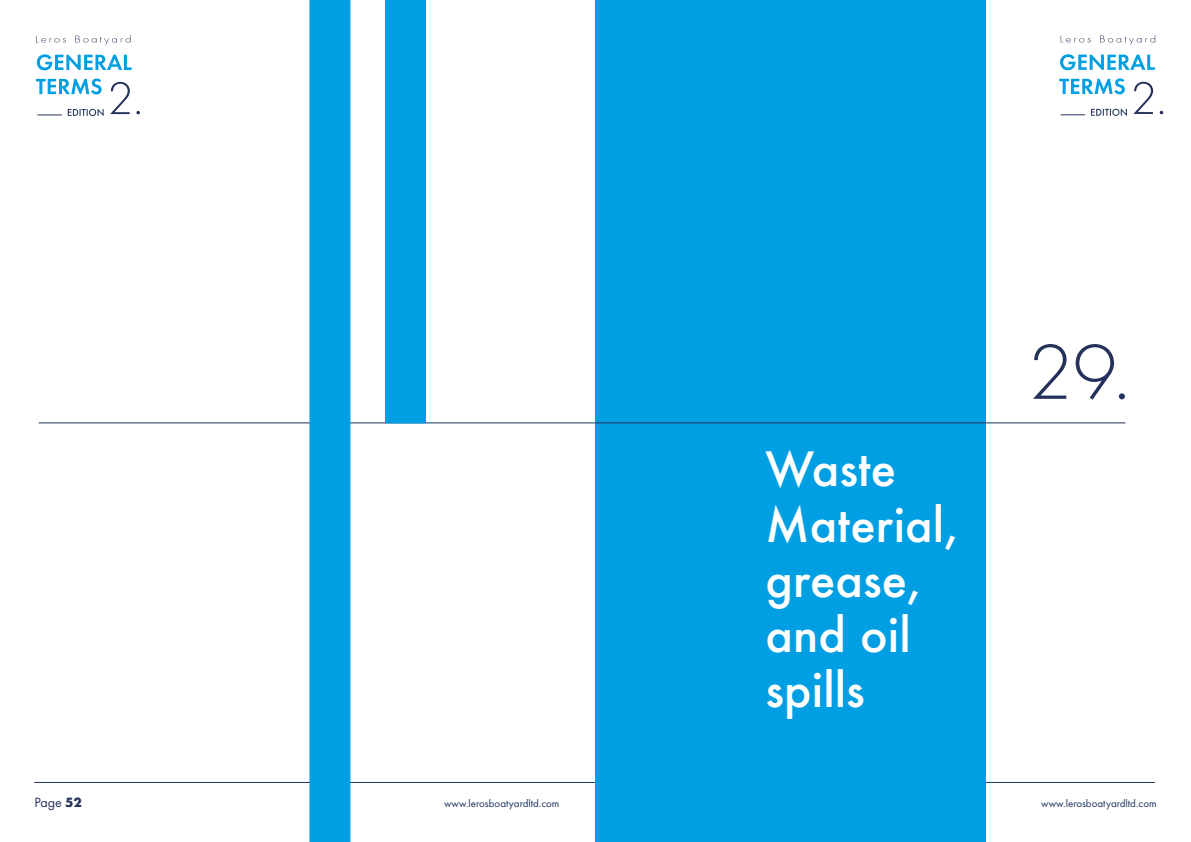
<style>
.page{position:relative;width:1191px;height:842px;background:#fff}
.page>*{position:absolute;margin:0;border:0;box-sizing:border-box;transform-origin:0 0}
.t1{font:300 81px "Futura PT";color:#24315a}
.t2{font:500 46px/55.2px "Futura";color:#fff}
.t3{font:14px "Futura PT";color:#24315a}
.t4{font:11px "Futura PT";color:#1e355e}
.s1{font-weight:700}
</style>
<div class="page">
<svg style="left:36px;top:36px;width:30px;height:7px"></svg>
<svg style="left:75px;top:35px;width:55px;height:10px"></svg>
<svg style="left:1060px;top:36px;width:30px;height:6px"></svg>
<svg style="left:1100px;top:35px;width:55px;height:10px"></svg>
<svg style="left:36px;top:79px;width:66px;height:15px"></svg>
<svg style="left:37px;top:54px;width:95px;height:16px"></svg>
<svg style="left:1059px;top:78px;width:65px;height:16px"></svg>
<svg style="left:1060px;top:54px;width:94px;height:16px"></svg>
<svg style="left:68px;top:108px;width:36px;height:8px"></svg>
<svg style="left:1091px;top:108px;width:35px;height:8px"></svg>
<svg style="left:110px;top:82px;width:30px;height:32px"></svg>
<svg style="left:1133px;top:82px;width:30px;height:32px"></svg>
<svg style="left:38px;top:114px;width:24px;height:1px"></svg>
<svg style="left:1060px;top:114px;width:25px;height:1px"></svg>
<hr style="left:34px;top:782px;width:1120px;height:1px;background:#24315a">
<div style="left:595px;top:0;width:391px;height:842px;background:#009fe3"></div>
<hr style="left:39px;top:422px;width:1086px;height:1px;background:#24315a">
<div style="left:309px;top:0;width:41px;height:842px;background:#009fe3"></div>
<div style="left:385px;top:0;width:41px;height:423px;background:#009fe3"></div>
<h2 class="t2" style="left:765px;top:441px;width:194px">Waste<br>Material, grease, and oil spills</h2>
<h1 class="t1" style="left:1028px;top:326px;width:103px">29.</h1>
<p class="t3" style="left:34px;top:794px;width:49px">Page <span class="s1">52</span></p>
<p class="t4" style="left:444px;top:797px;width:117px">www.lerosboatyardltd.com</p>
<p class="t4" style="left:1041px;top:797px;width:117px">www.lerosboatyardltd.com</p>
</div>
